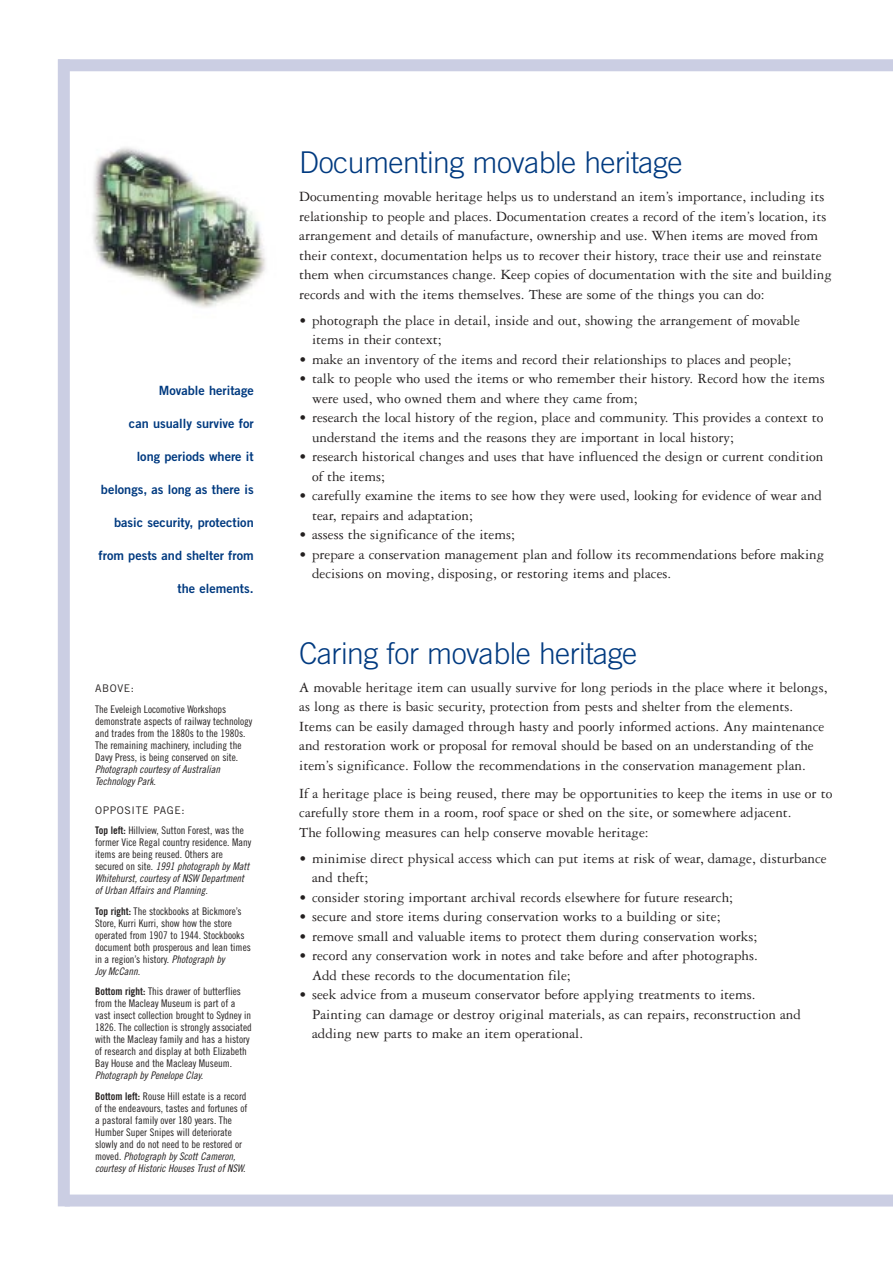
<style>
.page{position:relative;width:893px;height:1263px;background:#fff}
.page>*{position:absolute;margin:0;border:0;box-sizing:border-box;transform-origin:0 0}
.t1{font:300 30px "Trade Gothic";letter-spacing:-.015em;color:#003a80}
.t2{font:15px/19.5px "Garamond Three";color:#231f1f}
.t3{font:12.75px "Trade Gothic Bold Two";color:#003a80}
.t4{font:10.5px/12px "Trade Gothic Cond Eighteen";color:#231f1f}
.t5{font:10.5px/12px "Trade Gothic Cond Eighteen Obl";color:#231f1f}
.t6{font:10.5px "Trade Gothic";letter-spacing:.06em;color:#231f1f}
.s1{font-family:"Trade Gothic Bold Cond Twenty"}
.s2{font-family:"Trade Gothic Cond Eighteen"}
.s3{font-family:"Trade Gothic Cond Eighteen Obl"}
</style>
<div class="page">
<img style="left:92px;top:147px;width:174px;height:161px">
<div style="left:65px;top:1195px;width:827px;height:12px;background:#cbcee3"></div>
<div style="left:58px;top:59px;width:834px;height:12px;background:#cbcee3"></div>
<div style="left:58px;top:59px;width:12px;height:1147px;background:#cbcee3"></div>
<p class="t3" style="left:159px;top:386px;width:96px">Movable heritage</p>
<p class="t3" style="left:129px;top:419px;width:126px">can usually survive for</p>
<p class="t3" style="left:137px;top:452px;width:118px">long periods where it</p>
<p class="t3" style="left:101px;top:485px;width:154px">belongs, as long as there is</p>
<p class="t3" style="left:114px;top:518px;width:141px">basic security, protection</p>
<p class="t3" style="left:98px;top:551px;width:157px">from pests and shelter from</p>
<p class="t3" style="left:177px;top:584px;width:78px">the elements.</p>
<p class="t6" style="left:95px;top:685px;width:41px">ABOVE:</p>
<p class="t4" style="left:95px;top:704px;width:159px">The Eveleigh Locomotive Workshops demonstrate aspects of railway technology and trades from the 1880s to the 1980s.<br>The remaining machinery, including the Davy Press, is being conserved on site.</p>
<p class="t5" style="left:95px;top:764px;width:126px">Photograph courtesy of Australian<br>Technology Park.</p>
<p class="t6" style="left:95px;top:806px;width:91px">OPPOSITE PAGE:</p>
<p class="t4" style="left:95px;top:825px;width:158px"><span class="s1">Top left:</span> Hillview, Sutton Forest, was the former Vice Regal country residence. Many items are being reused. Others are</p>
<p class="t5" style="left:95px;top:861px;width:156px"><span class="s2">secured on site.</span> 1991 photograph by Matt<br>Whitehurst, courtesy of NSW Department of Urban Affairs and Planning.</p>
<p class="t4" style="left:95px;top:906px;width:157px"><span class="s1">Top right:</span> The stockbooks at Bickmore’s Store, Kurri Kurri, show how the store operated from 1907 to 1944. Stockbooks document both prosperous and lean times in a region’s history. <span class="s3">Photograph by</span></p>
<p class="t5" style="left:95px;top:966px;width:47px">Joy McCann.</p>
<p class="t4" style="left:95px;top:986px;width:158px"><span class="s1">Bottom right:</span> This drawer of butterflies from the Macleay Museum is part of a vast insect collection brought to Sydney in 1826. The collection is strongly associated with the Macleay family and has a history of research and display at both Elizabeth Bay House and the Macleay Museum.</p>
<p class="t5" style="left:95px;top:1070px;width:110px">Photograph by Penelope Clay.</p>
<p class="t4" style="left:95px;top:1091px;width:154px"><span class="s1">Bottom left:</span> Rouse Hill estate is a record of the endeavours, tastes and fortunes of a pastoral family over 180 years. The Humber Super Snipes will deteriorate slowly and do not need to be restored or</p>
<p class="t5" style="left:95px;top:1151px;width:152px"><span class="s2">moved.</span> Photograph by Scott Cameron, courtesy of Historic Houses Trust of NSW.</p>
<h1 class="t1" style="left:299px;top:152px;width:385px">Documenting movable heritage</h1>
<p class="t2" style="left:299px;top:188px;width:534px">Documenting movable heritage helps us to understand an item’s importance, including its relationship to people and places. Documentation creates a record of the item’s location, its arrangement and details of manufacture, ownership and use. When items are moved from their context, documentation helps us to recover their history, trace their use and reinstate them when circumstances change. Keep copies of documentation with the site and building records and with the items themselves. These are some of the things you can do:</p>
<p class="t2" style="left:312px;top:312px;width:489px;text-indent:-13px">• photograph the place in detail, inside and out, showing the arrangement of movable items in their context;</p>
<p class="t2" style="left:299px;top:351px;width:493px">• make an inventory of the items and record their relationships to places and people;</p>
<p class="t2" style="left:312px;top:370px;width:514px;text-indent:-13px">• talk to people who used the items or who remember their history. Record how the items were used, who owned them and where they came from;</p>
<p class="t2" style="left:312px;top:409px;width:513px;text-indent:-13px">• research the local history of the region, place and community. This provides a context to understand the items and the reasons they are important in local history;</p>
<p class="t2" style="left:312px;top:448px;width:512px;text-indent:-13px">• research historical changes and uses that have influenced the design or current condition of the items;</p>
<p class="t2" style="left:312px;top:487px;width:511px;text-indent:-13px">• carefully examine the items to see how they were used, looking for evidence of wear and tear, repairs and adaptation;</p>
<p class="t2" style="left:299px;top:526px;width:217px">• assess the significance of the items;</p>
<p class="t2" style="left:312px;top:546px;width:513px;text-indent:-13px">• prepare a conservation management plan and follow its recommendations before making decisions on moving, disposing, or restoring items and places.</p>
<h1 class="t1" style="left:299px;top:642px;width:339px">Caring for movable heritage</h1>
<p class="t2" style="left:299px;top:679px;width:529px">A movable heritage item can usually survive for long periods in the place where it belongs, as long as there is basic security, protection from pests and shelter from the elements.<br>Items can be easily damaged through hasty and poorly informed actions. Any maintenance and restoration work or proposal for removal should be based on an understanding of the item’s significance. Follow the recommendations in the conservation management plan.</p>
<p class="t2" style="left:299px;top:785px;width:534px">If a heritage place is being reused, there may be opportunities to keep the items in use or to carefully store them in a room, roof space or shed on the site, or somewhere adjacent.<br>The following measures can help conserve movable heritage:</p>
<p class="t2" style="left:312px;top:850px;width:516px;text-indent:-13px">• minimise direct physical access which can put items at risk of wear, damage, disturbance and theft;</p>
<p class="t2" style="left:299px;top:889px;width:435px">• consider storing important archival records elsewhere for future research;</p>
<p class="t2" style="left:299px;top:908px;width:422px">• secure and store items during conservation works to a building or site;</p>
<p class="t2" style="left:299px;top:928px;width:459px">• remove small and valuable items to protect them during conservation works;</p>
<p class="t2" style="left:312px;top:947px;width:447px;text-indent:-13px">• record any conservation work in notes and take before and after photographs.<br>Add these records to the documentation file;</p>
<p class="t2" style="left:312px;top:986px;width:490px;text-indent:-13px">• seek advice from a museum conservator before applying treatments to items.<br>Painting can damage or destroy original materials, as can repairs, reconstruction and adding new parts to make an item operational.</p>
</div>
